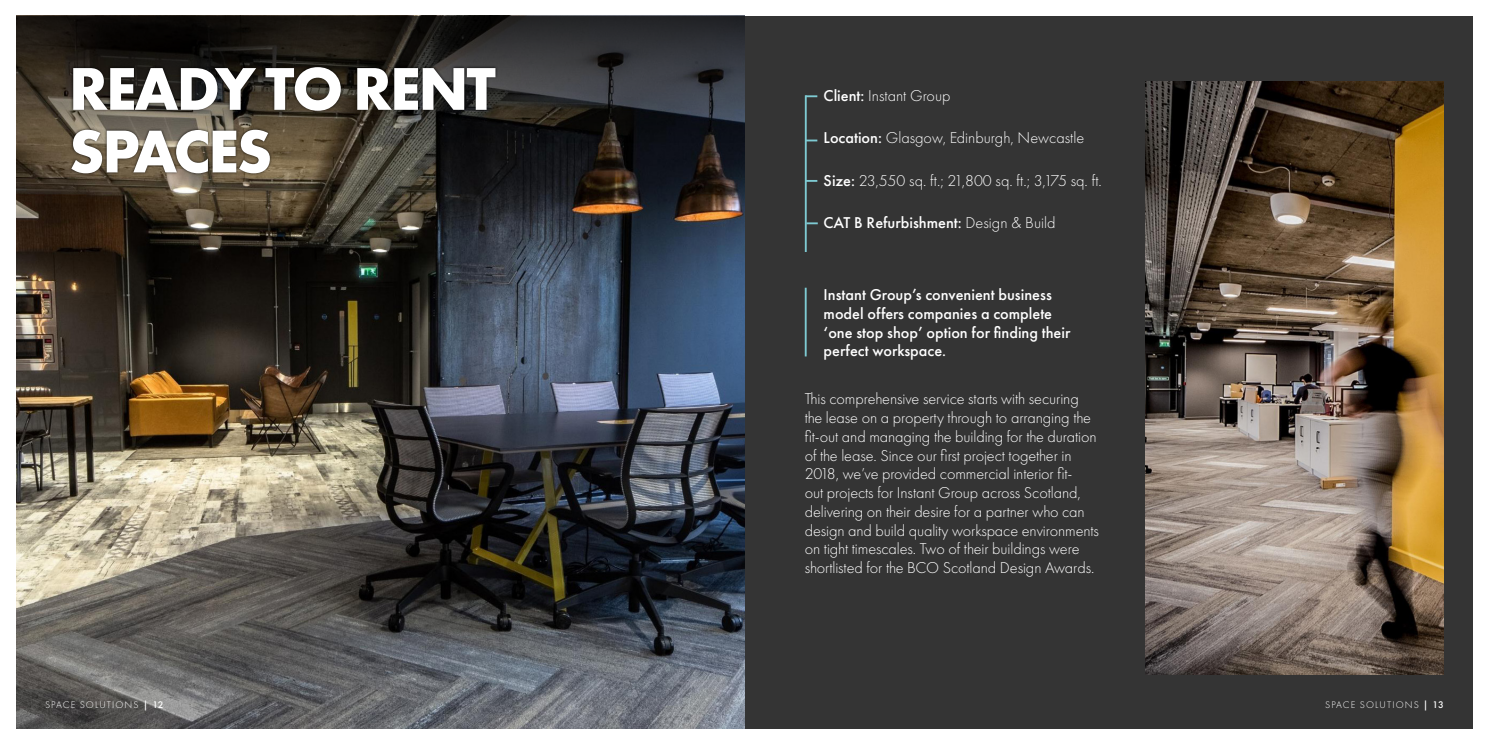
<style>
.page{position:relative;width:1489px;height:745px;background:#fff}
.page>*{position:absolute;margin:0;border:0;box-sizing:border-box;transform-origin:0 0}
.t1{font:700 62.5px/62.5px "Futura PT";letter-spacing:-.035em;color:#fff}
.t2{font:300 16.25px/18.8px "Futura PT";letter-spacing:-.005em;color:#fff}
.t3{font:500 16.25px/18.8px "Futura PT";color:#fff}
.t4{font:300 10px "Futura PT";letter-spacing:.11em;color:#fff}
.s1{font-weight:500}
.s2{font-weight:300}
</style>
<div class="page">
<div style="left:744px;top:16px;width:728px;height:712px;background:#343434"></div>
<img style="left:16px;top:142px;width:728px;height:586px">
<img style="left:1145px;top:81px;width:298px;height:593px">
<hr style="left:804px;top:287px;width:2px;height:69px;background:#7ecad2">
<svg style="left:806px;top:95px;width:11px;height:2px"></svg>
<hr style="left:804px;top:95px;width:2px;height:157px;background:#7ecad2">
<svg style="left:806px;top:139px;width:11px;height:2px"></svg>
<svg style="left:806px;top:180px;width:11px;height:2px"></svg>
<svg style="left:806px;top:222px;width:11px;height:2px"></svg>
<svg style="left:16px;top:16px;width:728px;height:126px;background:#262524"></svg>
<div style="left:69px;top:64px;width:429px;height:112px;background:#000;opacity:.75"></div>
<p class="t1" style="left:69px;top:56px;width:428px">READY TO RENT<br>SPACES</p>
<p class="t2" style="left:823px;top:86px;width:128px"><span class="s1">Client:</span> Instant Group</p>
<p class="t2" style="left:823px;top:129px;width:262px"><span class="s1">Location:</span> Glasgow, Edinburgh, Newcastle</p>
<p class="t2" style="left:823px;top:171px;width:280px"><span class="s1">Size:</span> 23,550 sq. ft.; 21,800 sq. ft.; 3,175 sq. ft.</p>
<p class="t3" style="left:823px;top:213px;width:233px">CAT B Refurbishment: <span class="s2">Design &amp; Build</span></p>
<p class="t3" style="left:823px;top:285px;width:248px">Instant Group’s convenient business model offers companies a complete ‘one stop shop’ option for finding their perfect workspace.</p>
<p class="t2" style="left:804px;top:389px;width:296px">This comprehensive service starts with securing the lease on a property through to arranging the fit-out and managing the building for the duration of the lease. Since our first project together in 2018, we’ve provided commercial interior fit-<br>out projects for Instant Group across Scotland, delivering on their desire for a partner who can design and build quality workspace environments on tight timescales. Two of their buildings were shortlisted for the BCO Scotland Design Awards.</p>
<p class="t4" style="left:45px;top:698px;width:120px">SPACE SOLUTIONS <span class="s1">| 12</span></p>
<p class="t4" style="left:1325px;top:698px;width:120px">SPACE SOLUTIONS <span class="s1">| 13</span></p>
</div>
